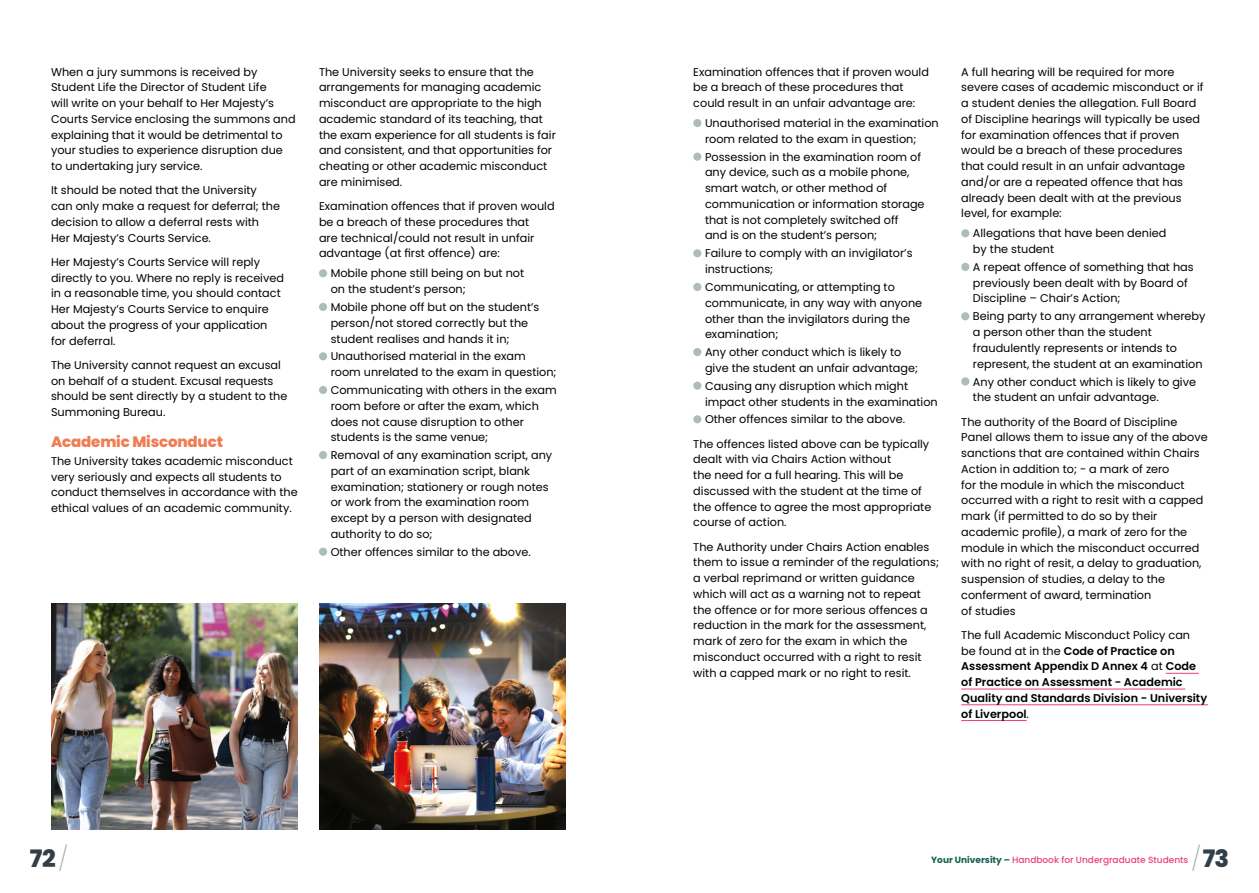
<style>
.page{position:relative;width:1259px;height:893px;background:#fff}
.page>*{position:absolute;margin:0;border:0;box-sizing:border-box;transform-origin:0 0}
.t1{font:800 24px "Poppins";color:#323e48}
.t2{font:800 15px "Poppins";letter-spacing:-.01em;color:#ef7c53}
.t3{font:11.25px/15.8px "Poppins";color:#000}
.t4{font:600 11.25px/15.8px "Poppins";color:#000}
.t5{font:500 9px "Poppins";color:#e94272}
.s1{font-weight:400}
.s2{font-weight:200;color:#9eabaa}
.s3{font-weight:700;color:#165f4f}
</style>
<div class="page">
<div style="left:693px;top:119px;width:8px;height:8px;background:#aebbbe;border-radius:50%"></div>
<div style="left:693px;top:153px;width:8px;height:8px;background:#aebbbe;border-radius:50%"></div>
<div style="left:693px;top:249px;width:8px;height:8px;background:#aebbbe;border-radius:50%"></div>
<div style="left:693px;top:283px;width:8px;height:8px;background:#aebbbe;border-radius:50%"></div>
<div style="left:693px;top:348px;width:8px;height:8px;background:#aebbbe;border-radius:50%"></div>
<div style="left:693px;top:382px;width:8px;height:8px;background:#aebbbe;border-radius:50%"></div>
<div style="left:693px;top:415px;width:8px;height:8px;background:#aebbbe;border-radius:50%"></div>
<hr style="left:1165px;top:673px;width:33px;height:1px;background:#e94272">
<hr style="left:961px;top:689px;width:224px;height:1px;background:#e94272">
<hr style="left:961px;top:704px;width:247px;height:1px;background:#e94272">
<hr style="left:961px;top:720px;width:65px;height:1px;background:#e94272">
<div style="left:961px;top:229px;width:8px;height:8px;background:#aebbbe;border-radius:50%"></div>
<div style="left:961px;top:263px;width:8px;height:8px;background:#aebbbe;border-radius:50%"></div>
<div style="left:961px;top:312px;width:8px;height:8px;background:#aebbbe;border-radius:50%"></div>
<div style="left:961px;top:377px;width:8px;height:8px;background:#aebbbe;border-radius:50%"></div>
<div style="left:319px;top:269px;width:8px;height:8px;background:#aebbbe;border-radius:50%"></div>
<div style="left:319px;top:303px;width:8px;height:8px;background:#aebbbe;border-radius:50%"></div>
<div style="left:319px;top:352px;width:8px;height:8px;background:#aebbbe;border-radius:50%"></div>
<div style="left:319px;top:386px;width:8px;height:8px;background:#aebbbe;border-radius:50%"></div>
<div style="left:319px;top:451px;width:8px;height:8px;background:#aebbbe;border-radius:50%"></div>
<div style="left:319px;top:548px;width:8px;height:8px;background:#aebbbe;border-radius:50%"></div>
<img style="left:51px;top:604px;width:247px;height:225px">
<img style="left:319px;top:604px;width:247px;height:225px">
<p class="t3" style="left:51px;top:64px;width:246px">When a jury summons is received by Student Life the Director of Student Life<br>will write on your behalf to Her Majesty’s Courts Service enclosing the summons and explaining that it would be detrimental to your studies to experience disruption due to undertaking jury service.</p>
<p class="t3" style="left:51px;top:183px;width:231px">It should be noted that the University can only make a request for deferral; the decision to allow a deferral rests with Her Majesty’s Courts Service.</p>
<p class="t3" style="left:51px;top:254px;width:234px">Her Majesty’s Courts Service will reply directly to you. Where no reply is received in a reasonable time, you should contact Her Majesty’s Courts Service to enquire about the progress of your application for deferral.</p>
<p class="t3" style="left:51px;top:357px;width:238px">The University cannot request an excusal on behalf of a student. Excusal requests should be sent directly by a student to the Summoning Bureau.</p>
<h2 class="t2" style="left:51px;top:433px;width:173px">Academic Misconduct</h2>
<p class="t3" style="left:51px;top:453px;width:248px">The University takes academic misconduct very seriously and expects all students to conduct themselves in accordance with the ethical values of an academic community.</p>
<p class="t3" style="left:319px;top:64px;width:238px">The University seeks to ensure that the arrangements for managing academic misconduct are appropriate to the high academic standard of its teaching, that the exam experience for all students is fair and consistent, and that opportunities for cheating or other academic misconduct are minimised.</p>
<p class="t3" style="left:319px;top:198px;width:237px">Examination offences that if proven would be a breach of these procedures that<br>are technical/could not result in unfair advantage (at first offence) are:</p>
<p class="t3" style="left:331px;top:266px;width:195px">Mobile phone still being on but not on the student’s person;</p>
<p class="t3" style="left:331px;top:299px;width:210px">Mobile phone off but on the student’s person/not stored correctly but the student realises and hands it in;</p>
<p class="t3" style="left:331px;top:349px;width:227px">Unauthorised material in the exam room unrelated to the exam in question;</p>
<p class="t3" style="left:331px;top:382px;width:227px">Communicating with others in the exam room before or after the exam, which does not cause disruption to other students is the same venue;</p>
<p class="t3" style="left:331px;top:447px;width:223px">Removal of any examination script, any part of an examination script, blank examination; stationery or rough notes or work from the examination room except by a person with designated authority to do so;</p>
<p class="t3" style="left:331px;top:544px;width:201px">Other offences similar to the above.</p>
<p class="t3" style="left:693px;top:64px;width:237px">Examination offences that if proven would be a breach of these procedures that could result in an unfair advantage are:</p>
<p class="t3" style="left:705px;top:115px;width:235px">Unauthorised material in the examination room related to the exam in question;</p>
<p class="t3" style="left:705px;top:149px;width:221px">Possession in the examination room of any device, such as a mobile phone, smart watch, or other method of communication or information storage that is not completely switched off<br>and is on the student’s person;</p>
<p class="t3" style="left:705px;top:246px;width:209px">Failure to comply with an invigilator’s instructions;</p>
<p class="t3" style="left:705px;top:279px;width:219px">Communicating, or attempting to communicate, in any way with anyone other than the invigilators during the examination;</p>
<p class="t3" style="left:705px;top:344px;width:215px">Any other conduct which is likely to give the student an unfair advantage;</p>
<p class="t3" style="left:705px;top:378px;width:234px">Causing any disruption which might impact other students in the examination</p>
<p class="t3" style="left:693px;top:407px;width:237px;line-height:24.3px;text-indent:12px">Other offences similar to the above.<br>The offences listed above can be typically</p>
<p class="t3" style="left:693px;top:452px;width:240px">dealt with via Chairs Action without<br>the need for a full hearing. This will be discussed with the student at the time of the offence to agree the most appropriate course of action.</p>
<p class="t3" style="left:693px;top:539px;width:247px">The Authority under Chairs Action enables them to issue a reminder of the regulations; a verbal reprimand or written guidance which will act as a warning not to repeat the offence or for more serious offences a reduction in the mark for the assessment, mark of zero for the exam in which the misconduct occurred with a right to resit with a capped mark or no right to resit.</p>
<p class="t3" style="left:961px;top:64px;width:244px">A full hearing will be required for more severe cases of academic misconduct or if a student denies the allegation. Full Board of Discipline hearings will typically be used for examination offences that if proven would be a breach of these procedures that could result in an unfair advantage and/or are a repeated offence that has already been dealt with at the previous level, for example:</p>
<p class="t3" style="left:973px;top:226px;width:195px">Allegations that have been denied by the student</p>
<p class="t3" style="left:973px;top:259px;width:222px">A repeat offence of something that has previously been dealt with by Board of<br>Discipline – Chair’s Action;</p>
<p class="t3" style="left:973px;top:309px;width:234px">Being party to any arrangement whereby a person other than the student fraudulently represents or intends to represent, the student at an examination</p>
<p class="t3" style="left:973px;top:374px;width:224px">Any other conduct which is likely to give the student an unfair advantage.</p>
<p class="t3" style="left:961px;top:414px;width:248px">The authority of the Board of Discipline Panel allows them to issue any of the above sanctions that are contained within Chairs Action in addition to; - a mark of zero<br>for the module in which the misconduct occurred with a right to resit with a capped mark (if permitted to do so by their academic profile), a mark of zero for the module in which the misconduct occurred with no right of resit, a delay to graduation, suspension of studies, a delay to the conferment of award, termination<br>of studies</p>
<p class="t4" style="left:961px;top:627px;width:247px"><span class="s1">The full Academic Misconduct Policy can be found at in the</span> Code of Practice on Assessment Appendix D Annex 4 <span class="s1">at</span> Code of Practice on Assessment - Academic Quality and Standards Division - University of Liverpool<span class="s1">.</span></p>
<h1 class="t1" style="left:30px;top:845px;width:40px">72<span class="s2">/</span></h1>
<p class="t5" style="left:931px;top:855px;width:258px"><span class="s3">Your University –</span> Handbook for Undergraduate Students</p>
<h1 class="t1" style="left:1191px;top:845px;width:39px"><span class="s2">/</span>73</h1>
</div>
